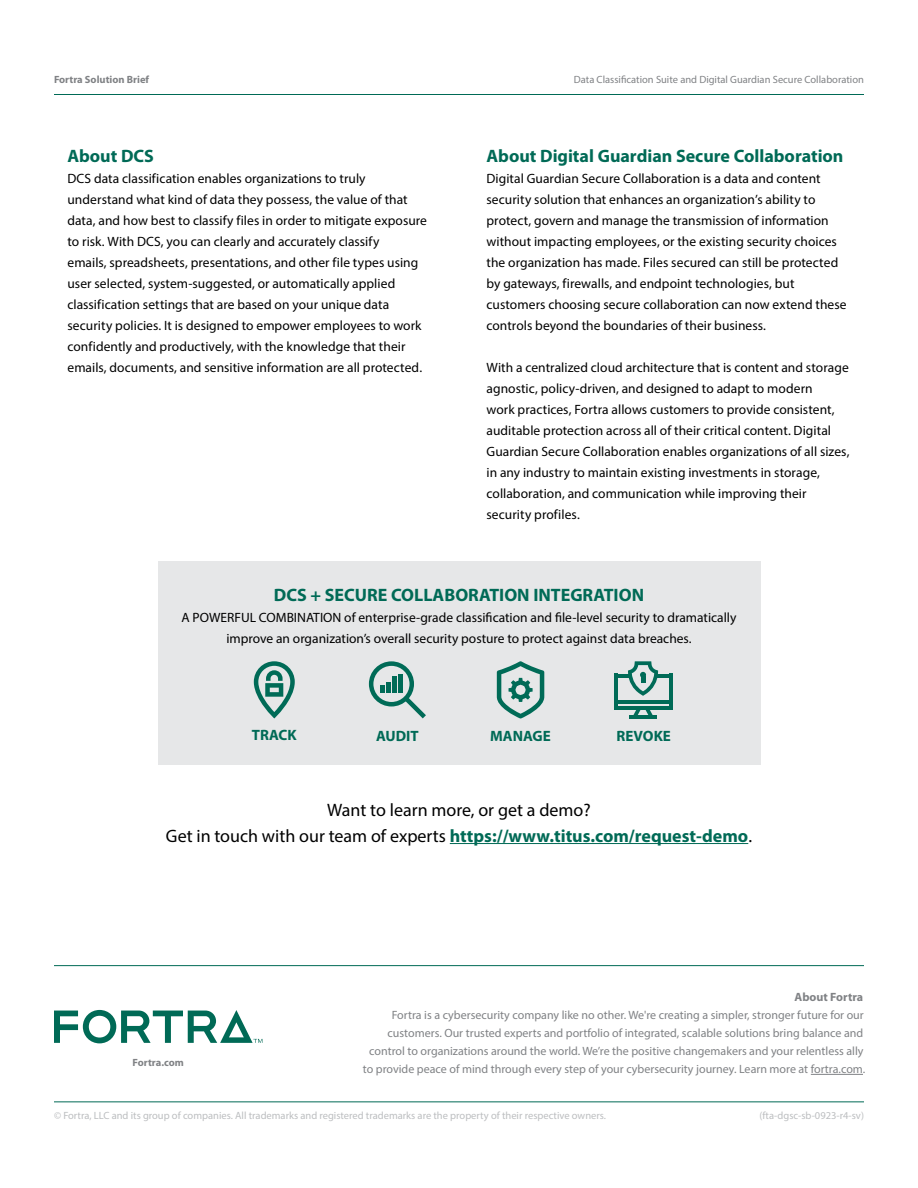
<style>
.page{position:relative;width:918px;height:1188px;background:#fff}
.page>*{position:absolute;margin:0;border:0;box-sizing:border-box;transform-origin:0 0}
.t1{font:18px/25.5px "Myriad Pro";color:#000;text-align:center}
.t2{font:700 18px "Myriad Pro";color:#006a56}
.t3{font:700 15px "Myriad Pro";color:#006a56}
.t4{font:13.5px/21px "Myriad Pro";color:#000}
.t5{font:12px/18px "Myriad Pro";color:#808285;text-align:right}
.t6{font:700 12px "Myriad Pro";color:#808285}
.t7{font:10.5px "Myriad Pro";color:#bcbec0}
.t8{font:10.5px "Myriad Pro";color:#808285}
.t9{font:700 10.5px "Myriad Pro";color:#808285}
.s1{font-weight:700;color:#006a56}
</style>
<div class="page">
<hr style="left:54px;top:94px;width:810px;height:1px;background:#006a56">
<hr style="left:54px;top:1101px;width:810px;height:1px;background:#006a56">
<hr style="left:54px;top:965px;width:810px;height:1px;background:#006a56">
<svg style="left:54px;top:1010px;width:208px;height:33px"></svg>
<hr style="left:811px;top:1074px;width:52px;height:1px;background:#808285">
<div style="left:158px;top:561px;width:602px;height:204px;background:#e6e7e8"></div>
<hr style="left:450px;top:843px;width:298px;height:1px;background:#006a56">
<svg style="left:254px;top:661px;width:41px;height:57px"></svg>
<svg style="left:369px;top:661px;width:57px;height:57px"></svg>
<div style="left:380px;top:685px;width:5px;height:8px;background:#006b57"></div>
<div style="left:386px;top:682px;width:5px;height:11px;background:#006b57"></div>
<div style="left:392px;top:676px;width:5px;height:17px;background:#006b57"></div>
<div style="left:398px;top:675px;width:5px;height:18px;background:#006b57"></div>
<hr style="left:615px;top:700px;width:56px;height:4px;background:#006b57">
<hr style="left:615px;top:674px;width:3px;height:36px;background:#006b57">
<hr style="left:669px;top:674px;width:4px;height:36px;background:#006b57">
<hr style="left:615px;top:706px;width:56px;height:4px;background:#006b57">
<hr style="left:615px;top:674px;width:14px;height:3px;background:#006b57">
<hr style="left:656px;top:674px;width:15px;height:3px;background:#006b57">
<svg style="left:633px;top:710px;width:20px;height:5px"></svg>
<hr style="left:629px;top:715px;width:28px;height:3px;background:#006b57">
<svg style="left:628px;top:661px;width:30px;height:35px"></svg>
<svg style="left:497px;top:661px;width:47px;height:57px"></svg>
<p class="t9" style="left:54px;top:73px;width:97px">Fortra Solution Brief</p>
<h1 class="t2" style="left:68px;top:146px;width:88px">About DCS</h1>
<p class="t4" style="left:68px;top:168px;width:361px">DCS data classification enables organizations to truly understand what kind of data they possess, the value of that data, and how best to classify files in order to mitigate exposure to risk. With DCS, you can clearly and accurately classify<br>emails, spreadsheets, presentations, and other file types using user selected, system-suggested, or automatically applied classification settings that are based on your unique data security policies. It is designed to empower employees to work confidently and productively, with the knowledge that their emails, documents, and sensitive information are all protected.</p>
<p class="t8" style="left:574px;top:73px;width:292px">Data Classification Suite and Digital Guardian Secure Collaboration</p>
<h1 class="t2" style="left:487px;top:146px;width:359px">About Digital Guardian Secure Collaboration</h1>
<p class="t4" style="left:487px;top:168px;width:362px">Digital Guardian Secure Collaboration is a data and content security solution that enhances an organization’s ability to protect, govern and manage the transmission of information without impacting employees, or the existing security choices the organization has made. Files secured can still be protected by gateways, firewalls, and endpoint technologies, but customers choosing secure collaboration can now extend these controls beyond the boundaries of their business.</p>
<p class="t4" style="left:487px;top:357px;width:364px">With a centralized cloud architecture that is content and storage agnostic, policy-driven, and designed to adapt to modern<br>work practices, Fortra allows customers to provide consistent, auditable protection across all of their critical content. Digital Guardian Secure Collaboration enables organizations of all sizes, in any industry to maintain existing investments in storage, collaboration, and communication while improving their security profiles.</p>
<h1 class="t2" style="left:274px;top:584px;width:372px">DCS + SECURE COLLABORATION INTEGRATION</h1>
<p class="t4" style="left:182px;top:606px;width:556px;text-align:center">A POWERFUL COMBINATION of enterprise-grade classification and file-level security to dramatically improve an organization’s overall security posture to protect against data breaches.</p>
<p class="t3" style="left:252px;top:727px;width:46px">TRACK</p>
<p class="t3" style="left:376px;top:728px;width:44px">AUDIT</p>
<p class="t3" style="left:490px;top:728px;width:62px">MANAGE</p>
<p class="t3" style="left:617px;top:728px;width:56px">REVOKE</p>
<h1 class="t1" style="left:166px;top:797px;width:588px">Want to learn more, or get a demo?<br>Get in touch with our team of experts <span class="s1">https://www.titus.com/request-demo</span>.</h1>
<p class="t9" style="left:133px;top:1056px;width:53px">Fortra.com</p>
<p class="t6" style="left:795px;top:990px;width:70px">About Fortra</p>
<p class="t5" style="left:363px;top:1006px;width:504px">Fortra is a cybersecurity company like no other. We're creating a simpler, stronger future for our customers. Our trusted experts and portfolio of integrated, scalable solutions bring balance and control to organizations around the world. We’re the positive changemakers and your relentless ally to provide peace of mind through every step of your cybersecurity journey. Learn more at fortra.com.</p>
<p class="t7" style="left:54px;top:1109px;width:554px">© Fortra, LLC and its group of companies. All trademarks and registered trademarks are the property of their respective owners.</p>
<p class="t7" style="left:759px;top:1109px;width:106px">(fta-dgsc-sb-0923-r4-sv)</p>
</div>
